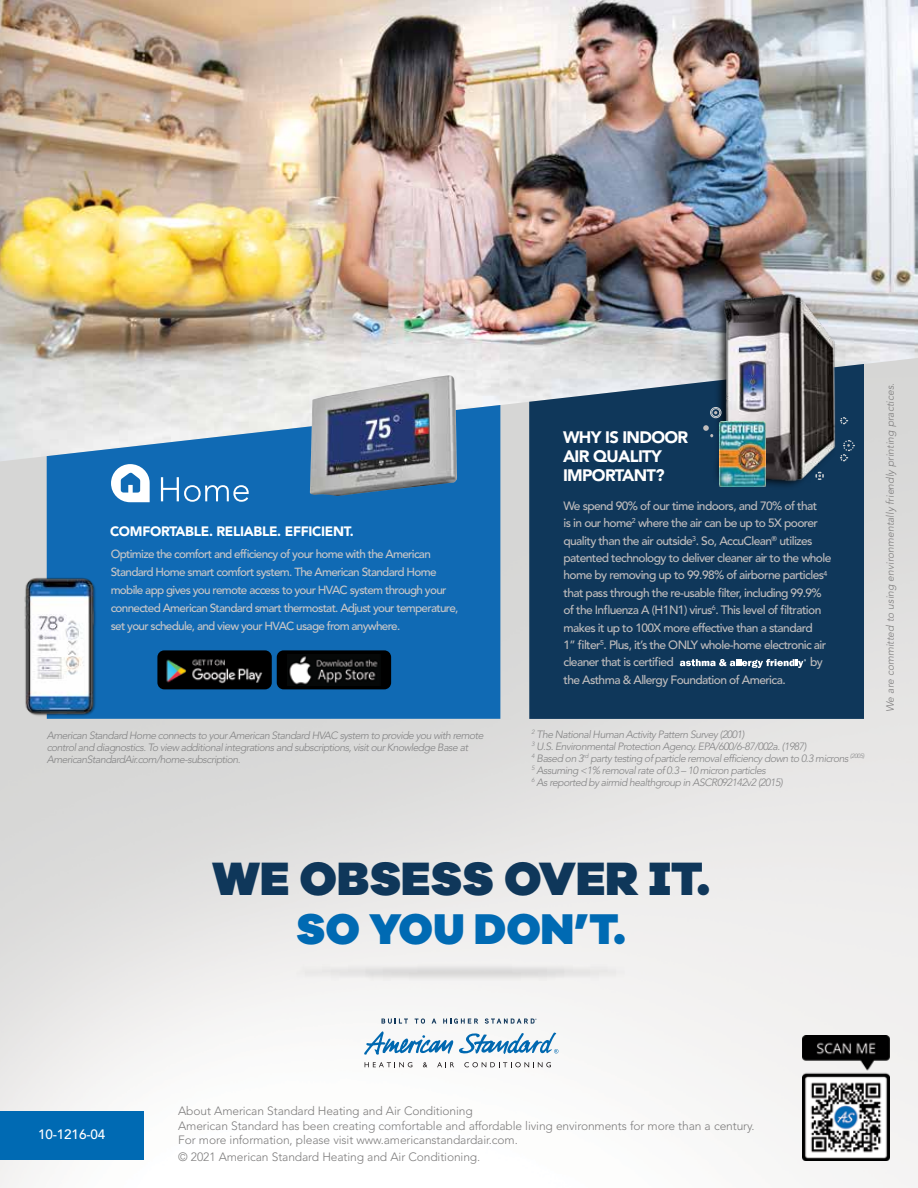
<style>
.page{position:relative;width:918px;height:1188px;background:#fff}
.page>*{position:absolute;margin:0;border:0;box-sizing:border-box;transform-origin:0 0}
.t1{font:900 48.3px "Galano Grotesque Alt";color:#0f375a}
.t2{font:900 44.4px "Galano Grotesque Alt";color:#006ab3}
.t3{font:900 16.5px/18.9px "Avenir LT Std";letter-spacing:-.04em;color:#fff}
.t4{font:900 13.5px "Avenir LT Std";letter-spacing:-.02em;color:#fff}
.t5{font:500 13.5px "Avenir LT Std";letter-spacing:-.01em;color:#fff}
.t6{font:500 12px/17.4px "Avenir LT Std";letter-spacing:-.05em;color:#c0bdbd}
.t7{font:300 12px/13.5px "Avenir LT Std";letter-spacing:-.01em;color:#7e7d7d}
.t8{font:500 11.7px/18px "Avenir LT Std";letter-spacing:-.06em;color:#c9c7c7}
.t9{font:italic 300 10.5px/12px "Avenir LT Std";letter-spacing:-.05em;color:#838384}
.t10{font:italic 300 10.5px "Avenir LT Std";color:#7e7d7d}
</style>
<div class="page">
<img style="left:0;top:461px;width:918px;height:727px">
<img style="left:0;top:0;width:918px;height:461px">
<div style="left:0;top:1111px;width:143px;height:49px;background:#006ab3"></div>
<svg style="left:365px;top:1062px;width:47px;height:5px"></svg>
<svg style="left:423px;top:1062px;width:4px;height:5px"></svg>
<svg style="left:437px;top:1062px;width:17px;height:5px"></svg>
<svg style="left:464px;top:1062px;width:87px;height:5px"></svg>
<svg style="left:364px;top:1030px;width:194px;height:26px"></svg>
<div style="left:245px;top:921px;width:431px;height:105px;background:#f2f1f0"></div>
<img style="left:802px;top:1035px;width:88px;height:126px">
<svg style="left:47px;top:405px;width:453px;height:314px;background:#2375b8"></svg>
<div style="left:157px;top:650px;width:115px;height:39px;background:#000;border-radius:7px"></div>
<div style="left:277px;top:650px;width:114px;height:39px;background:#000;border-radius:7px"></div>
<img style="left:166px;top:659px;width:97px;height:25px">
<img style="left:289px;top:656px;width:89px;height:29px">
<img style="left:310px;top:375px;width:147px;height:121px">
<svg style="left:111px;top:464px;width:39px;height:38px"></svg>
<svg style="left:161px;top:477px;width:88px;height:25px;background:#4188c3"></svg>
<img style="left:17px;top:573px;width:88px;height:149px">
<div style="left:529px;top:364px;width:335px;height:355px;background:#0f375a"></div>
<div style="left:712px;top:290px;width:124px;height:200px;background:#000;opacity:.75"></div>
<img style="left:714px;top:289px;width:127px;height:195px">
<svg style="left:839px;top:416px;width:9px;height:9px"></svg>
<svg style="left:839px;top:439px;width:16px;height:23px"></svg>
<svg style="left:815px;top:471px;width:10px;height:10px"></svg>
<svg style="left:703px;top:425px;width:10px;height:12px"></svg>
<div style="left:710px;top:407px;width:11px;height:11px;border:1px solid #d1d3d5;border-radius:50%"></div>
<div style="left:712px;top:409px;width:8px;height:8px;border:1px solid #d1d3d5;border-radius:50%"></div>
<svg style="left:680px;top:659px;width:126px;height:9px"></svg>
<img style="left:720px;top:422px;width:46px;height:65px">
<p class="t4" style="left:110px;top:523px;width:245px">COMFORTABLE. RELIABLE. EFFICIENT.</p>
<p class="t8" style="left:111px;top:546px;width:349px">Optimize the comfort and efficiency of your home with the American Standard Home smart comfort system. The American Standard Home mobile app gives you remote access to your HVAC system through your connected American Standard smart thermostat. Adjust your temperature, set your schedule, and view your HVAC usage from anywhere.</p>
<p class="t9" style="left:47px;top:730px;width:439px">American Standard Home connects to your American Standard HVAC system to provide you with remote control and diagnostics. To view additional integrations and subscriptions, visit our Knowledge Base at<br>AmericanStandardAir.com/home-subscription.</p>
<h3 class="t3" style="left:563px;top:428px;width:127px">WHY IS INDOOR<br>AIR QUALITY<br>IMPORTANT?</h3>
<p class="t6" style="left:564px;top:497px;width:269px">We spend 90% of our time indoors, and 70% of that<br>is in our home<sup>2</sup> where the air can be up to 5X poorer quality than the air outside<sup>3</sup>. So, AccuClean<sup>®</sup> utilizes patented technology to deliver cleaner air to the whole home by removing up to 99.98% of airborne particles<sup>4 </sup>that pass through the re-usable filter, including 99.9% of the Influenza A (H1N1) virus<sup>6</sup>. This level of filtration makes it up to 100X more effective than a standard<br>1” filter<sup>5</sup>. Plus, it’s the ONLY whole-home electronic air cleaner that is certified</p>
<p class="t6" style="left:810px;top:654px;width:14px">by</p>
<p class="t6" style="left:564px;top:671px;width:224px">the Asthma &amp; Allergy Foundation of America.</p>
<p class="t9" style="left:532px;top:728px;width:335px"><sup>2</sup> The National Human Activity Pattern Survey (2001)<br><sup>3</sup> U.S. Environmental Protection Agency. EPA/600/6-87/002a. (1987)<br><sup>4</sup> Based on 3<sup>rd</sup> party testing of particle removal efficiency down to 0.3 microns <sup>(2005)<br>5</sup> Assuming &lt;1% removal rate of 0.3 – 10 micron particles<br><sup>6</sup> As reported by airmid healthgroup in ASCR092142v2 (2015)</p>
<p class="t10" style="left:884px;top:712px;width:331px;rotate:-90deg">We are committed to using environmentally friendly printing practices.</p>
<h1 class="t1" style="left:212px;top:847px;width:499px">WE OBSESS OVER IT.</h1>
<h2 class="t2" style="left:296px;top:900px;width:331px">SO YOU DON’T.</h2>
<p class="t5" style="left:38px;top:1127px;width:69px">10-1216-04</p>
<p class="t7" style="left:178px;top:1104px;width:296px">About American Standard Heating and Air Conditioning</p>
<p class="t7" style="left:178px;top:1120px;width:578px">American Standard has been creating comfortable and affordable living environments for more than a century.<br>For more information, please visit www.americanstandardair.com.</p>
<p class="t7" style="left:178px;top:1150px;width:304px">© 2021 American Standard Heating and Air Conditioning.</p>
</div>
